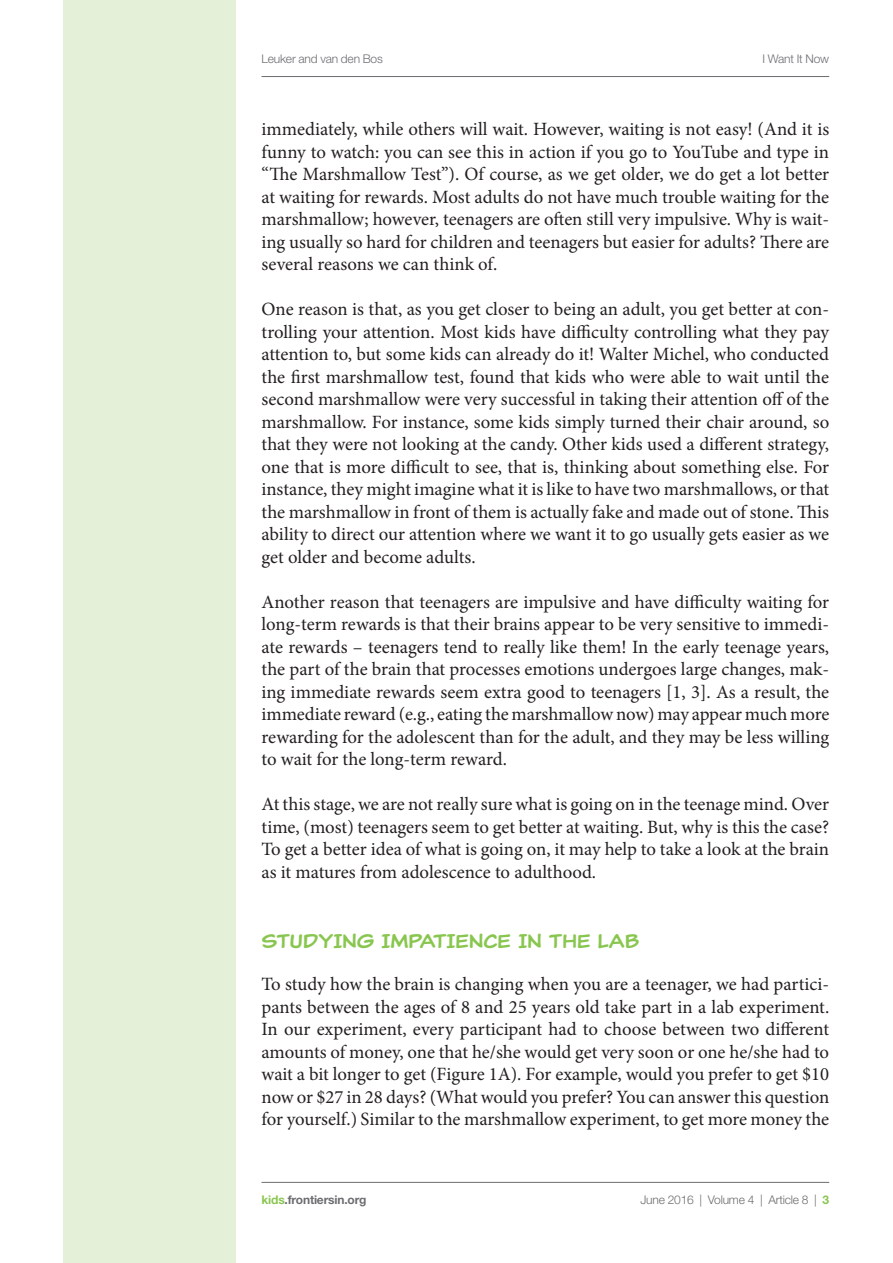
<style>
.page{position:relative;width:893px;height:1263px;background:#fff}
.page>*{position:absolute;margin:0;border:0;box-sizing:border-box;transform-origin:0 0}
.t1{font:19.5px "Classic Comic";color:#89c650}
.t2{font:18.75px/22.5px "Minion Pro";color:#231f20;text-align:justify}
.t3{font:300 12px "Helvetica Neue LT Std";letter-spacing:-.015em;color:#6c6d70}
.t4{font:700 12px "Helvetica Neue LT Std";letter-spacing:-.015em;color:#6c6d70}
.s1{color:#89c650}
.s2{font-weight:700;color:#89c650}
</style>
<div class="page">
<hr style="left:261px;top:76px;width:568px;height:1px;background:#6c6d70">
<div style="left:64px;top:0;width:172px;height:1263px;background:#e4f0d8"></div>
<hr style="left:261px;top:1182px;width:568px;height:1px;background:#6c6d70">
<p class="t3" style="left:261px;top:51px;width:123px">Leuker and van den Bos</p>
<p class="t3" style="left:763px;top:51px;width:68px">I Want It Now</p>
<p class="t2" style="left:261px;top:118px;width:569px">immediately, while others will wait. However, waiting is not easy! (And it is funny to watch: you can see this in action if you go to YouTube and type in “The Marshmallow Test”). Of course, as we get older, we do get a lot better at waiting for rewards. Most adults do not have much trouble waiting for the marshmallow; however, teenagers are often still very impulsive. Why is wait&shy;ing usually so hard for children and teenagers but easier for adults? There are several reasons we can think of.</p>
<p class="t2" style="left:261px;top:298px;width:569px">One reason is that, as you get closer to being an adult, you get better at con&shy;trolling your attention. Most kids have difficulty controlling what they pay attention to, but some kids can already do it! Walter Michel, who conducted the first marshmallow test, found that kids who were able to wait until the second marshmallow were very successful in taking their attention off of the marshmallow. For instance, some kids simply turned their chair around, so that they were not looking at the candy. Other kids used a different strategy, one that is more difficult to see, that is, thinking about something else. For instance, they might imagine what it is like to have two marshmallows, or that the marshmallow in front of them is actually fake and made out of stone. This ability to direct our attention where we want it to go usually gets easier as we get older and become adults.</p>
<p class="t2" style="left:261px;top:590px;width:569px">Another reason that teenagers are impulsive and have difficulty waiting for long-term rewards is that their brains appear to be very sensitive to immedi&shy;ate rewards – teenagers tend to really like them! In the early teenage years, the part of the brain that processes emotions undergoes large changes, mak&shy;ing immediate rewards seem extra good to teenagers [1, 3]. As a result, the immediate reward (e.g., eating the marshmallow now) may appear much more rewarding for the adolescent than for the adult, and they may be less willing to wait for the long-term reward.</p>
<p class="t2" style="left:261px;top:793px;width:569px">At this stage, we are not really sure what is going on in the teenage mind. Over time, (most) teenagers seem to get better at waiting. But, why is this the case?<br>To get a better idea of what is going on, it may help to take a look at the brain as it matures from adolescence to adulthood.</p>
<p class="t1" style="left:261px;top:928px;width:379px">STUDYING IMPATIENCE IN THE LAB</p>
<p class="t2" style="left:261px;top:973px;width:569px">To study how the brain is changing when you are a teenager, we had partici&shy;pants between the ages of 8 and 25 years old take part in a lab experiment.<br>In our experiment, every participant had to choose between two different amounts of money, one that he/she would get very soon or one he/she had to wait a bit longer to get (Figure 1A). For example, would you prefer to get $10 now or $27 in 28 days? (What would you prefer? You can answer this question for yourself.) Similar to the marshmallow experiment, to get more money the</p>
<p class="t4" style="left:261px;top:1192px;width:107px"><span class="s1">kids</span>.frontiersin.org</p>
<p class="t3" style="left:640px;top:1192px;width:190px">June 2016 | Volume 4 | Article 8 | <span class="s2">3</span></p>
</div>
